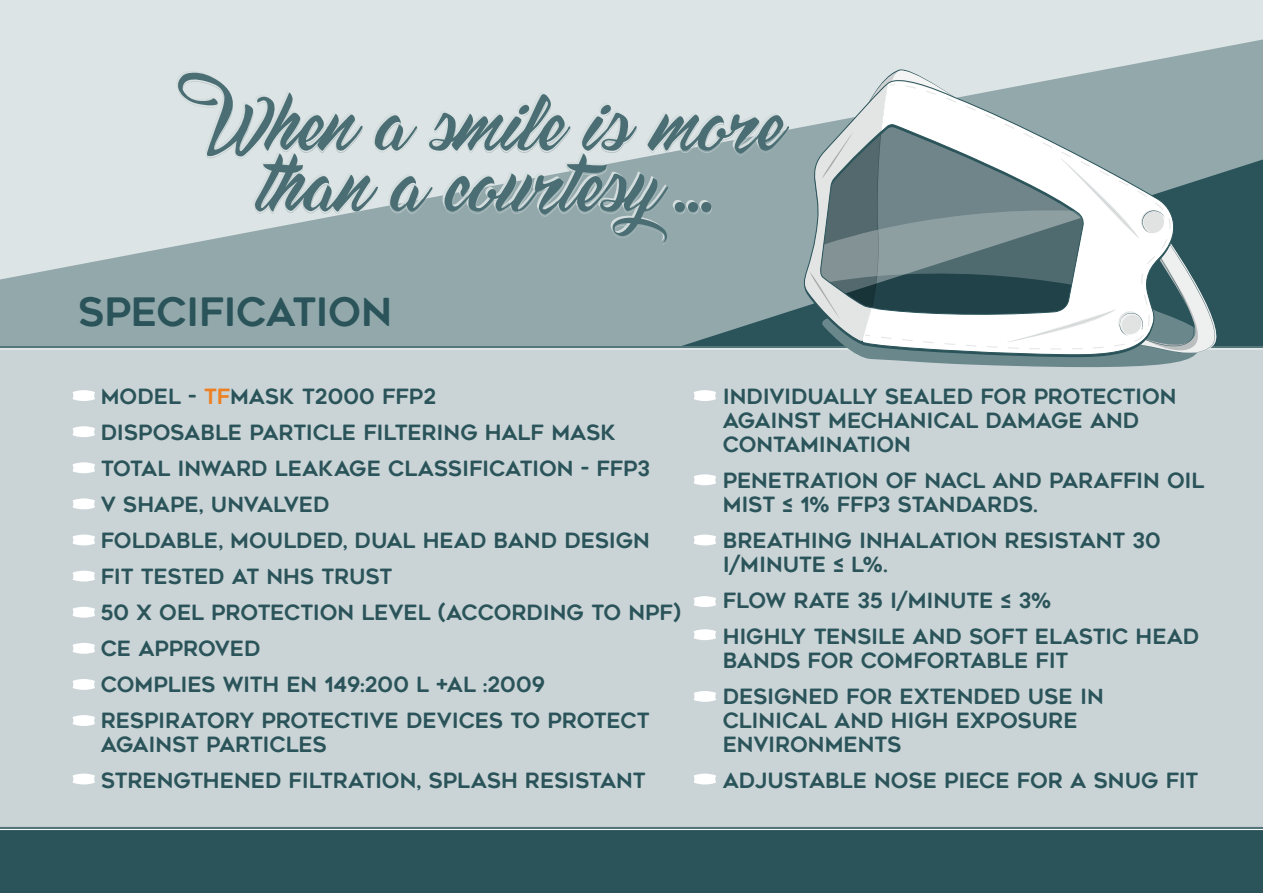
<style>
.page{position:relative;width:1263px;height:893px;background:#2a545a}
.page>*{position:absolute;margin:0;border:0;box-sizing:border-box;transform-origin:0 0}
.t1{font:68.85px/60.9px "Dream American Dinerdemo";letter-spacing:-.215em;color:#4a6e73;text-align:center}
.t2{font:39px "Geometos Rounded";letter-spacing:-.015em;color:#2a545a}
.t3{font:21px/36px "Geometos Rounded";letter-spacing:-.005em;color:#2a545a}
.s1{font-family:"Geometos Rounded"}
.s2{color:#ed8022}
</style>
<div class="page">
<div style="left:0;top:279px;width:797px;height:67px;background:#92a8ab"></div>
<svg style="left:0;top:0;width:1263px;height:279px;fill:#dde4e5"></svg>
<svg style="left:175px;top:72px;width:616px;height:173px"></svg>
<div style="left:0;top:346px;width:1263px;height:483px;background:#cad4d6"></div>
<svg style="left:797px;top:74px;width:12px;height:281px"></svg>
<svg style="left:809px;top:64px;width:423px;height:309px"></svg>
<svg style="left:73px;top:390px;width:22px;height:12px"></svg>
<svg style="left:73px;top:426px;width:22px;height:12px"></svg>
<svg style="left:73px;top:462px;width:22px;height:12px"></svg>
<svg style="left:73px;top:498px;width:22px;height:12px"></svg>
<svg style="left:73px;top:535px;width:22px;height:11px"></svg>
<svg style="left:73px;top:571px;width:22px;height:11px"></svg>
<svg style="left:73px;top:607px;width:22px;height:11px"></svg>
<svg style="left:73px;top:643px;width:22px;height:11px"></svg>
<svg style="left:73px;top:679px;width:22px;height:11px"></svg>
<svg style="left:73px;top:715px;width:22px;height:12px"></svg>
<svg style="left:73px;top:774px;width:22px;height:11px"></svg>
<svg style="left:694px;top:390px;width:22px;height:12px"></svg>
<svg style="left:694px;top:474px;width:22px;height:12px"></svg>
<svg style="left:694px;top:535px;width:22px;height:11px"></svg>
<svg style="left:694px;top:596px;width:22px;height:12px"></svg>
<svg style="left:694px;top:629px;width:22px;height:12px"></svg>
<svg style="left:694px;top:691px;width:22px;height:11px"></svg>
<svg style="left:694px;top:774px;width:22px;height:11px"></svg>
<h1 class="t1" style="left:178px;top:96px;width:618px">When a smile is more than a courtesy <span class="s1">. . .</span></h1>
<h2 class="t2" style="left:78px;top:290px;width:316px">SPECIFICATION</h2>
<p class="t3" style="left:101px;top:379px;width:582px">MODEL - <span class="s2">TF</span>MASK T2000 FFP2<br>DISPOSABLE PARTICLE FILTERING HALF MASK<br>TOTAL INWARD LEAKAGE CLASSIFICATION - FFP3<br>V SHAPE, UNVALVED<br>FOLDABLE, MOULDED, DUAL HEAD BAND DESIGN<br>FIT TESTED AT NHS TRUST<br>50 X OEL PROTECTION LEVEL (ACCORDING TO NPF)<br>CE APPROVED<br>COMPLIES WITH EN 149:200 L +AL :2009<br>RESPIRATORY PROTECTIVE DEVICES TO PROTECT</p>
<p class="t3" style="left:101px;top:727px;width:546px">AGAINST PARTICLES<br>STRENGTHENED FILTRATION, SPLASH RESISTANT</p>
<p class="t3" style="left:723px;top:385px;width:455px;line-height:24px">INDIVIDUALLY SEALED FOR PROTECTION<br>AGAINST MECHANICAL DAMAGE AND<br>CONTAMINATION</p>
<p class="t3" style="left:723px;top:469px;width:483px;line-height:24px">PENETRATION OF NACL AND PARAFFIN OIL<br>MIST ≤ 1% FFP3 STANDARDS.</p>
<p class="t3" style="left:723px;top:529px;width:439px;line-height:24px">BREATHING INHALATION RESISTANT 30<br>I/MINUTE ≤ L%.</p>
<p class="t3" style="left:723px;top:583px;width:478px">FLOW RATE 35 I/MINUTE ≤ 3%<br>HIGHLY TENSILE AND SOFT ELASTIC HEAD</p>
<p class="t3" style="left:723px;top:643px;width:382px">BANDS FOR COMFORTABLE FIT<br>DESIGNED FOR EXTENDED USE IN</p>
<p class="t3" style="left:723px;top:709px;width:356px;line-height:24px">CLINICAL AND HIGH EXPOSURE<br>ENVIRONMENTS</p>
<p class="t3" style="left:723px;top:763px;width:477px">ADJUSTABLE NOSE PIECE FOR A SNUG FIT</p>
</div>
